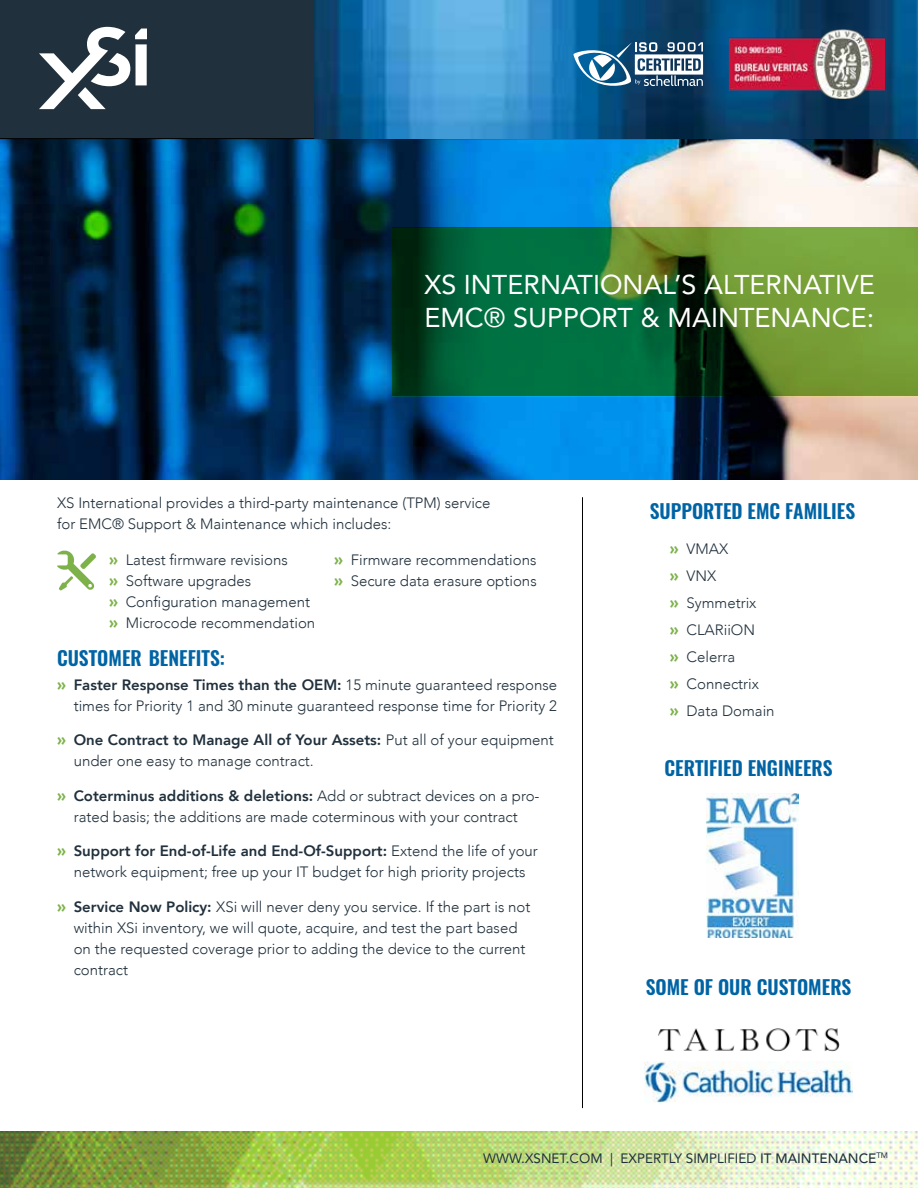
<style>
.page{position:relative;width:918px;height:1188px;background:#fff}
.page>*{position:absolute;margin:0;border:0;box-sizing:border-box;transform-origin:0 0}
.t1{font:27px/32.4px "Avenir LT Std";color:#fff}
.t2{font:600 19.5px "Oswald";color:#0064a4}
.t3{font:300 15px/21px "Avenir";color:#20303c}
.t4{font:13.5px "Avenir LT Std";color:#20303c}
.s1{font-weight:900;font-size:16.5px;color:#7db24a}
.s2{font-weight:800}
.s3{font-weight:500}
</style>
<div class="page">
<img style="left:0;top:139px;width:918px;height:341px">
<svg style="left:392px;top:227px;width:526px;height:168px"></svg>
<div style="left:0;top:0;width:918px;height:139px;background:#20303c"></div>
<img style="left:315px;top:0;width:603px;height:138px">
<img style="left:0;top:1132px;width:918px;height:56px">
<svg style="left:57px;top:550px;width:39px;height:41px"></svg>
<hr style="left:582px;top:497px;width:1px;height:611px;background:#000">
<img style="left:658px;top:1028px;width:182px;height:24px">
<img style="left:644px;top:1062px;width:209px;height:40px">
<img style="left:706px;top:794px;width:93px;height:143px">
<svg style="left:39px;top:27px;width:108px;height:82px"></svg>
<svg style="left:573px;top:42px;width:130px;height:47px"></svg>
<img style="left:726px;top:28px;width:158px;height:71px">
<h1 class="t1" style="left:424px;top:269px;width:452px">XS INTERNATIONAL’S ALTERNATIVE<br>EMC® SUPPORT &amp; MAINTENANCE:</h1>
<p class="t3" style="left:57px;top:492px;width:435px">XS International provides a third-party maintenance (TPM) service for EMC® Support &amp; Maintenance which includes:</p>
<p class="t3" style="left:109px;top:549px;width:208px"><span class="s1">»</span> Latest firmware revisions<br><span class="s1">»</span> Software upgrades<br><span class="s1">»</span> Configuration management <span class="s1">»</span> Microcode recommendation</p>
<p class="t3" style="left:334px;top:549px;width:204px"><span class="s1">»</span> Firmware recommendations <span class="s1">»</span> Secure data erasure options</p>
<h2 class="t2" style="left:57px;top:644px;width:169px">CUSTOMER BENEFITS:</h2>
<p class="t3" style="left:57px;top:674px;width:502px;text-align:right"><span class="s1">»</span> <span class="s2">Faster Response Times than the OEM:</span> 15 minute guaranteed response times for Priority 1 and 30 minute guaranteed response time for Priority 2</p>
<p class="t3" style="left:74px;top:729px;width:482px;text-indent:-17px"><span class="s1">»</span> <span class="s2">One Contract to Manage All of Your Assets:</span> Put all of your equipment under one easy to manage contract.</p>
<p class="t3" style="left:57px;top:785px;width:484px;text-align:center"><span class="s1">»</span> <span class="s2">Coterminus additions &amp; deletions:</span> Add or subtract devices on a pro&shy;rated basis; the additions are made coterminous with your contract</p>
<p class="t3" style="left:57px;top:840px;width:482px;text-align:center"><span class="s1">»</span> <span class="s2">Support for End-of-Life and End-Of-Support:</span> Extend the life of your network equipment; free up your IT budget for high priority projects</p>
<p class="t3" style="left:74px;top:896px;width:458px;text-indent:-17px"><span class="s1">»</span> <span class="s2">Service Now Policy:</span> XSi will never deny you service. If the part is not within XSi inventory, we will quote, acquire, and test the part based on the requested coverage prior to adding the device to the current contract</p>
<h2 class="t2" style="left:650px;top:497px;width:207px">SUPPORTED EMC FAMILIES</h2>
<p class="t3" style="left:670px;top:535px;width:106px;line-height:27px"><span class="s1">»</span> VMAX<br><span class="s1">»</span> VNX<br><span class="s1">»</span> Symmetrix<br><span class="s1">»</span> CLARiiON<br><span class="s1">»</span> Celerra<br><span class="s1">»</span> Connectrix<br><span class="s1">»</span> Data Domain</p>
<h2 class="t2" style="left:665px;top:755px;width:170px">CERTIFIED ENGINEERS</h2>
<h2 class="t2" style="left:646px;top:974px;width:207px">SOME OF OUR CUSTOMERS</h2>
<p class="t4" style="left:483px;top:1150px;width:406px">WWW.XSNET.COM | EXPERTLY SIMPLIFIED <span class="s3">IT MAINTENANCE</span><sup>TM</sup></p>
</div>
